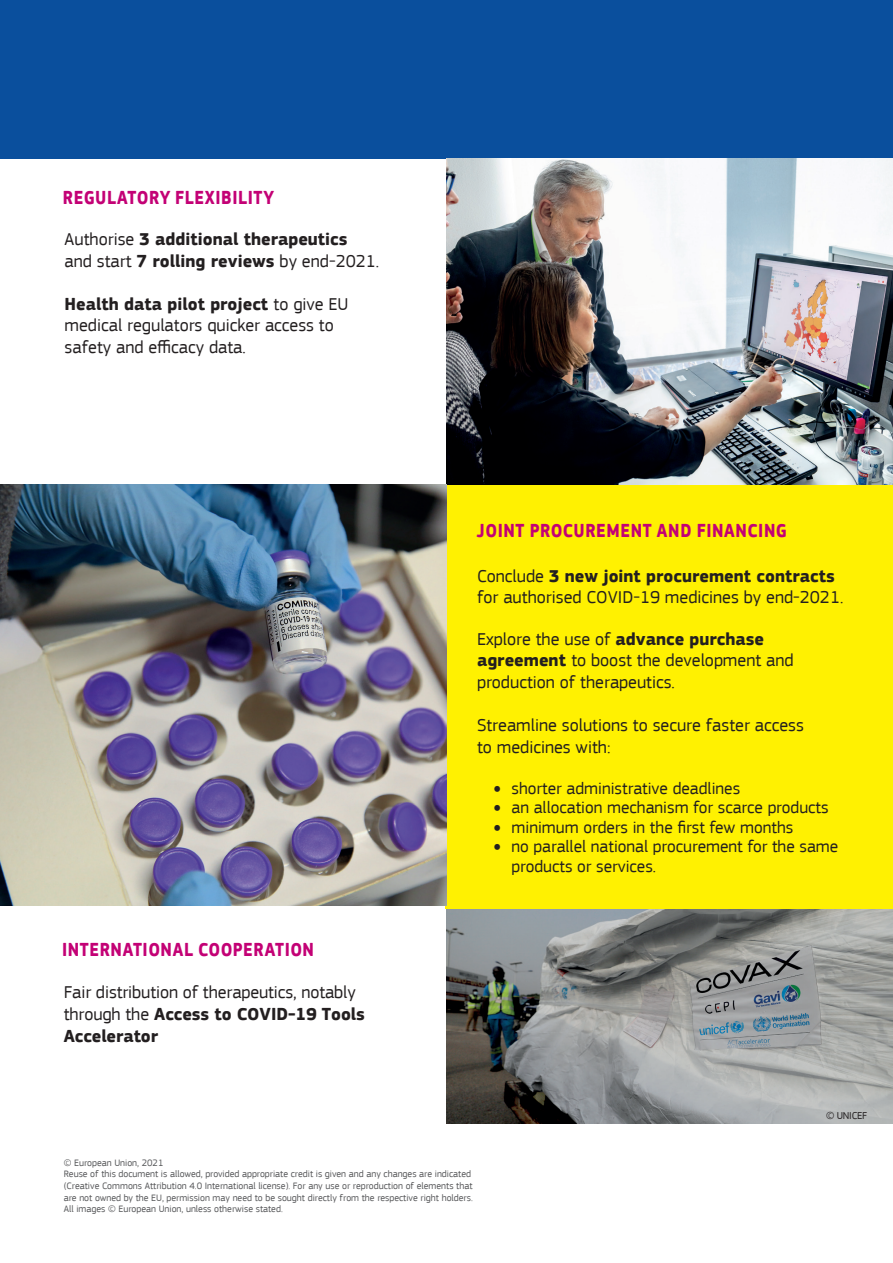
<style>
.page{position:relative;width:893px;height:1263px;background:#fff}
.page>*{position:absolute;margin:0;border:0;box-sizing:border-box;transform-origin:0 0}
.t1{font:700 19.5px "EC Square Sans Pro";letter-spacing:.035em;color:#c30175;scale:.88 1}
.t2{font:18px/21.6px "EC Square Sans Pro";color:#231f20}
.t3{font:700 18px/21.6px "EC Square Sans Pro";color:#231f20}
.t4{font:17.25px/19.5px "EC Square Sans Pro";color:#231f20}
.t5{font:10.5px "EC Square Sans Pro";letter-spacing:-.025em;color:#231f20}
.t6{font:9.75px/11.7px "EC Square Sans Pro";color:#57585a}
.s1{font-weight:400}
.s2{font-weight:700}
.s3{font-family:"EC Square Sans Pro Extra";font-weight:900}
</style>
<div class="page">
<div style="left:0;top:0;width:893px;height:159px;background:#0a4f9d"></div>
<img style="left:446px;top:909px;width:447px;height:215px">
<div style="left:446px;top:485px;width:447px;height:424px;background:#fff101"></div>
<img style="left:446px;top:159px;width:447px;height:326px">
<img style="left:0;top:485px;width:446px;height:420px">
<p class="t1" style="left:63px;top:186px;width:242px">REGULATORY FLEXIBILITY</p>
<p class="t3" style="left:65px;top:229px;width:316px"><span class="s1">Authorise</span> 3 additional therapeutics <span class="s1">and start</span> 7 rolling reviews <span class="s1">by end-2021.</span></p>
<p class="t2" style="left:65px;top:293px;width:285px"><span class="s2">Health data pilot project</span> to give EU medical regulators quicker access to safety and efficacy data.</p>
<p class="t1" style="left:62px;top:938px;width:288px">INTERNATIONAL COOPERATION</p>
<p class="t2" style="left:64px;top:982px;width:303px">Fair distribution of therapeutics, notably through the <span class="s2">Access to COVID-19 Tools<br>Accelerator</span></p>
<p class="t1" style="left:477px;top:518px;width:354px">JOINT PROCUREMENT AND FINANCING</p>
<p class="t2" style="left:477px;top:565px;width:368px">Conclude <span class="s2">3 new joint procurement contracts </span>for authorised COVID-19 medicines by end-2021.</p>
<p class="t2" style="left:477px;top:628px;width:318px">Explore the use of <span class="s2">advance purchase agreement</span> to boost the development and production of therapeutics.</p>
<p class="t2" style="left:477px;top:714px;width:328px">Streamline solutions to secure faster access to medicines with:</p>
<p class="t4" style="left:493px;top:778px;width:248px"><span class="s3">•</span> shorter administrative deadlines</p>
<p class="t4" style="left:493px;top:798px;width:337px"><span class="s3">•</span> an allocation mechanism for scarce products</p>
<p class="t4" style="left:493px;top:817px;width:301px"><span class="s3">•</span> minimum orders in the first few months</p>
<p class="t4" style="left:511px;top:837px;width:328px;text-indent:-18px"><span class="s3">•</span> no parallel national procurement for the same products or services.</p>
<p class="t5" style="left:826px;top:1109px;width:42px">© UNICEF</p>
<p class="t6" style="left:64px;top:1156px;width:411px">© European Union, 2021<br>Reuse of this document is allowed, provided appropriate credit is given and any changes are indicated (Creative Commons Attribution 4.0 International license). For any use or reproduction of elements that are not owned by the EU, permission may need to be sought directly from the respective right holders.<br>All images © European Union, unless otherwise stated.</p>
</div>
